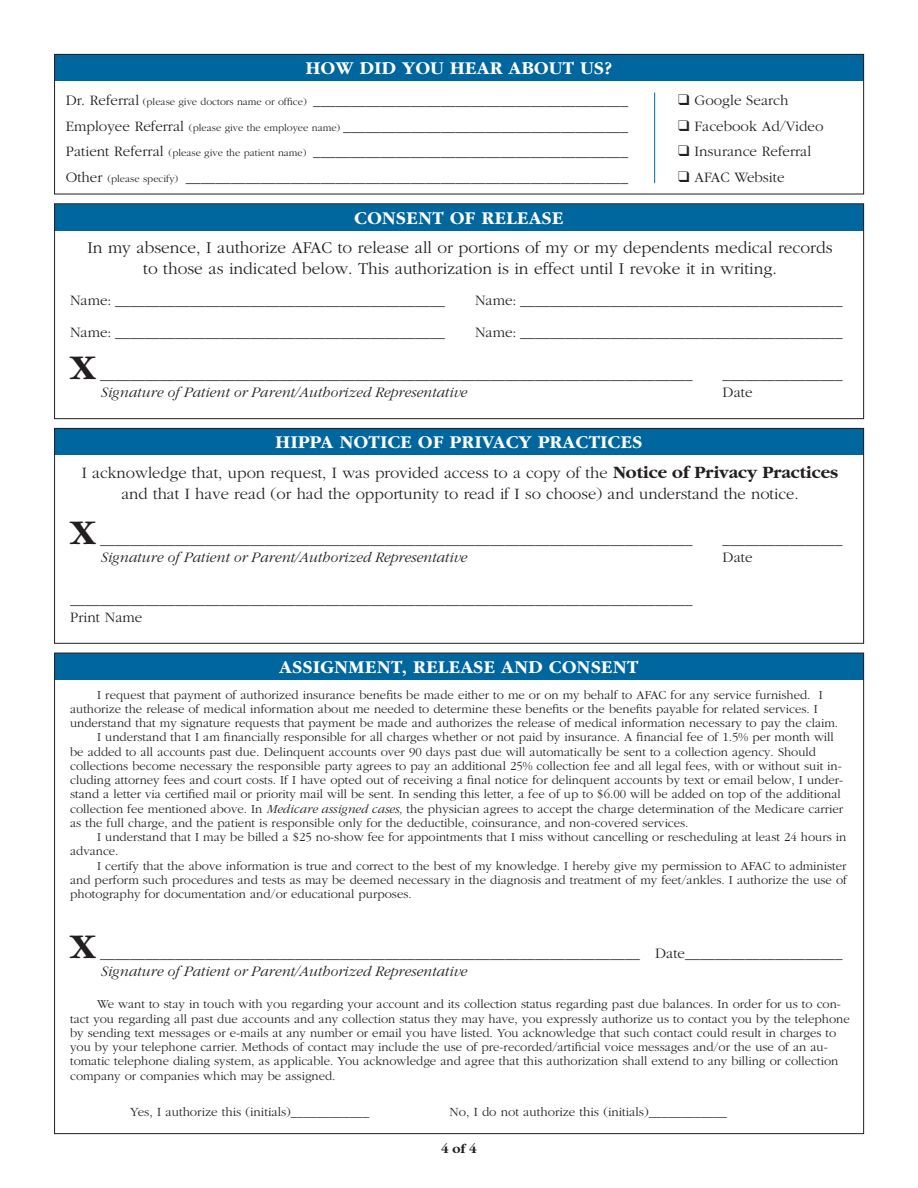
<style>
.page{position:relative;width:918px;height:1188px;background:#fff}
.page>*{position:absolute;margin:0;border:0;box-sizing:border-box;transform-origin:0 0}
.t1{font:700 36px "Garamond";color:#231f20}
.t2{font:700 18.75px "Garamond";letter-spacing:.03em;color:#fff}
.t3{font:300 17.25px/21px "Garamond";color:#231f20;text-align:center}
.t4{font:300 16.5px/21px "Garamond";color:#231f20;text-align:center}
.t5{font:300 15px/25.5px "Garamond";color:#231f20}
.t6{font:italic 300 15px "Garamond";color:#231f20}
.t7{font:700 13.5px "Garamond";color:#231f20}
.t8{font:300 13.05px "Garamond";color:#231f20}
.t9{font:300 12.75px/14.2px "Garamond";color:#231f20}
.s1{font-size:10.5px}
.s2{font-weight:700;font-size:18px}
.s3{font-style:italic}
</style>
<div class="page">
<div style="left:54px;top:54px;width:810px;height:27px;background:#00679e"></div>
<div style="left:54px;top:54px;width:810px;height:140px;border:1px solid #231f20"></div>
<div style="left:54px;top:204px;width:810px;height:26px;background:#00679e"></div>
<div style="left:54px;top:203px;width:810px;height:216px;border:1px solid #231f20"></div>
<div style="left:54px;top:428px;width:810px;height:27px;background:#00679e"></div>
<div style="left:54px;top:428px;width:810px;height:216px;border:1px solid #231f20"></div>
<div style="left:54px;top:653px;width:810px;height:27px;background:#00679e"></div>
<hr style="left:654px;top:92px;width:1px;height:91px;background:#00679e">
<h2 class="t2" style="left:306px;top:60px;width:308px">HOW DID YOU HEAR ABOUT US?</h2>
<p class="t5" style="left:66px;top:89px;width:564px;text-align:justify">Dr. Referral <span class="s1">(please give doctors name or office)</span> __________________________________________ Employee Referral <span class="s1">(please give the employee name)</span> ______________________________________ Patient Referral <span class="s1">(please give the patient name)</span> __________________________________________ Other <span class="s1">(please specify)</span> ___________________________________________________________</p>
<p class="t5" style="left:678px;top:89px;width:112px">❑ Google Search</p>
<p class="t5" style="left:678px;top:114px;width:147px">❑ Facebook Ad/Video</p>
<p class="t5" style="left:678px;top:140px;width:135px">❑ Insurance Referral</p>
<p class="t5" style="left:678px;top:165px;width:108px">❑ AFAC Website</p>
<h2 class="t2" style="left:354px;top:210px;width:211px">CONSENT OF RELEASE</h2>
<h3 class="t3" style="left:87px;top:238px;width:747px">In my absence, I authorize AFAC to release all or portions of my or my dependents medical records to those as indicated below. This authorization is in effect until I revoke it in writing.</h3>
<p class="t5" style="left:70px;top:289px;width:376px">Name: ____________________________________________</p>
<p class="t5" style="left:475px;top:289px;width:369px">Name: ___________________________________________</p>
<p class="t5" style="left:70px;top:320px;width:376px">Name: ____________________________________________</p>
<p class="t5" style="left:475px;top:320px;width:369px">Name: ___________________________________________</p>
<h1 class="t1" style="left:70px;top:352px;width:27px">X</h1>
<p class="t5" style="left:100px;top:362px;width:594px">_______________________________________________________________________________</p>
<p class="t5" style="left:723px;top:362px;width:121px">________________</p>
<p class="t6" style="left:100px;top:386px;width:368px">Signature of Patient or Parent/Authorized Representative</p>
<p class="t5" style="left:723px;top:380px;width:31px">Date</p>
<h2 class="t2" style="left:276px;top:434px;width:368px">HIPPA NOTICE OF PRIVACY PRACTICES</h2>
<p class="t4" style="left:82px;top:464px;width:758px">I acknowledge that, upon request, I was provided access to a copy of the <span class="s2">Notice of Privacy Practices </span>and that I have read (or had the opportunity to read if I so choose) and understand the notice.</p>
<h1 class="t1" style="left:70px;top:518px;width:27px">X</h1>
<p class="t5" style="left:100px;top:528px;width:594px">_______________________________________________________________________________</p>
<p class="t5" style="left:723px;top:528px;width:122px">________________</p>
<p class="t6" style="left:100px;top:552px;width:368px">Signature of Patient or Parent/Authorized Representative</p>
<p class="t5" style="left:723px;top:546px;width:31px">Date</p>
<p class="t5" style="left:70px;top:592px;width:624px;line-height:18px">___________________________________________________________________________________<br>Print Name</p>
<h2 class="t2" style="left:280px;top:659px;width:360px">ASSIGNMENT, RELEASE AND CONSENT</h2>
<p class="t9" style="left:97px;top:688px;width:727px">I request that payment of authorized insurance benefits be made either to me or on my behalf to AFAC for any service furnished. I</p>
<p class="t9" style="left:70px;top:703px;width:749px">authorize the release of medical information about me needed to determine these benefits or the benefits payable for related services. I</p>
<p class="t9" style="left:70px;top:717px;width:770px">understand that my signature requests that payment be made and authorizes the release of medical information necessary to pay the claim.</p>
<p class="t9" style="left:97px;top:731px;width:738px">I understand that I am financially responsible for all charges whether or not paid by insurance. A financial fee of 1.5% per month will</p>
<p class="t9" style="left:70px;top:745px;width:747px">be added to all accounts past due. Delinquent accounts over 90 days past due will automatically be sent to a collection agency. Should</p>
<p class="t9" style="left:70px;top:760px;width:773px">collections become necessary the responsible party agrees to pay an additional 25% collection fee and all legal fees, with or without suit in-</p>
<p class="t9" style="left:70px;top:774px;width:774px">cluding attorney fees and court costs. If I have opted out of receiving a final notice for delinquent accounts by text or email below, I under-</p>
<p class="t9" style="left:70px;top:788px;width:772px">stand a letter via certified mail or priority mail will be sent. In sending this letter, a fee of up to $6.00 will be added on top of the additional</p>
<p class="t9" style="left:70px;top:802px;width:775px">collection fee mentioned above. In <span class="s3">Medicare assigned cases,</span> the physician agrees to accept the charge determination of the Medicare carrier</p>
<p class="t9" style="left:70px;top:817px;width:620px">as the full charge, and the patient is responsible only for the deductible, coinsurance, and non-covered services.</p>
<p class="t9" style="left:97px;top:831px;width:751px">I understand that I may be billed a $25 no-show fee for appointments that I miss without cancelling or rescheduling at least 24 hours in</p>
<p class="t9" style="left:70px;top:845px;width:50px">advance.</p>
<p class="t9" style="left:97px;top:859px;width:751px">I certify that the above information is true and correct to the best of my knowledge. I hereby give my permission to AFAC to administer</p>
<p class="t9" style="left:70px;top:874px;width:778px">and perform such procedures and tests as may be deemed necessary in the diagnosis and treatment of my feet/ankles. I authorize the use of</p>
<p class="t9" style="left:70px;top:888px;width:343px">photography for documentation and/or educational purposes.</p>
<h1 class="t1" style="left:70px;top:932px;width:27px">X</h1>
<p class="t5" style="left:100px;top:942px;width:744px">________________________________________________________________________ Date _____________________</p>
<p class="t6" style="left:100px;top:966px;width:368px">Signature of Patient or Parent/Authorized Representative</p>
<p class="t9" style="left:70px;top:998px;width:781px;text-indent:27px">We want to stay in touch with you regarding your account and its collection status regarding past due balances. In order for us to con&shy;tact you regarding all past due accounts and any collection status they may have, you expressly authorize us to contact you by the telephone by sending text messages or e-mails at any number or email you have listed. You acknowledge that such contact could result in charges to you by your telephone carrier. Methods of contact may include the use of pre-recorded/artificial voice messages and/or the use of an au&shy;tomatic telephone dialing system, as applicable. You acknowledge and agree that this authorization shall extend to any billing or collection company or companies which may be assigned.</p>
<p class="t8" style="left:130px;top:1106px;width:241px">Yes, I authorize this (initials)____________</p>
<p class="t8" style="left:450px;top:1106px;width:279px">No, I do not authorize this (initials)____________</p>
<p class="t7" style="left:441px;top:1143px;width:37px">4 of 4</p>
</div>
